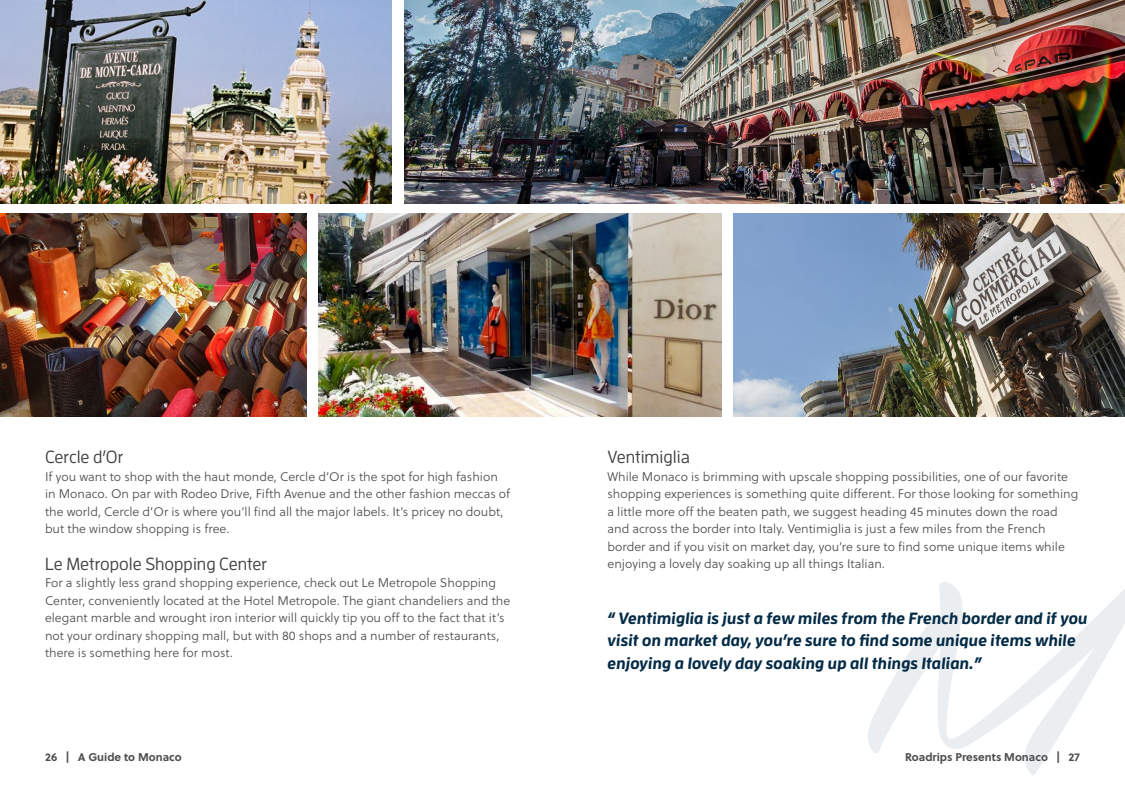
<style>
.page{position:relative;width:1125px;height:788px;background:#fff}
.page>*{position:absolute;margin:0;border:0;box-sizing:border-box;transform-origin:0 0}
.t1{font:500 17.5px "Enzo OT";color:#414042}
.t2{font:italic 700 16.25px/22.5px "Enzo OT";color:#042b46}
.t3{font:12.5px/17.5px "Soleil Lt";color:#4d4d4f}
.t4{font:700 11.25px "Soleil";color:#4d4d4f}
</style>
<div class="page">
<img style="left:0;top:0;width:392px;height:203px">
<img style="left:0;top:214px;width:307px;height:203px">
<img style="left:319px;top:214px;width:403px;height:203px">
<img style="left:405px;top:0;width:720px;height:203px">
<img style="left:733px;top:214px;width:392px;height:203px">
<h1 class="t1" style="left:45px;top:447px;width:80px">Cercle d’Or</h1>
<p class="t3" style="left:45px;top:467px;width:467px">If you want to shop with the haut monde, Cercle d’Or is the spot for high fashion in Monaco. On par with Rodeo Drive, Fifth Avenue and the other fashion meccas of the world, Cercle d’Or is where you’ll find all the major labels. It’s pricey no doubt, but the window shopping is free.</p>
<h1 class="t1" style="left:45px;top:553px;width:224px">Le Metropole Shopping Center</h1>
<p class="t3" style="left:45px;top:574px;width:467px">For a slightly less grand shopping experience, check out Le Metropole Shopping Center, conveniently located at the Hotel Metropole. The giant chandeliers and the elegant marble and wrought iron interior will quickly tip you off to the fact that it’s not your ordinary shopping mall, but with 80 shops and a number of restaurants, there is something here for most.</p>
<h1 class="t1" style="left:608px;top:447px;width:84px">Ventimiglia</h1>
<p class="t3" style="left:608px;top:467px;width:472px">While Monaco is brimming with upscale shopping possibilities, one of our favorite shopping experiences is something quite different. For those looking for something a little more off the beaten path, we suggest heading 45 minutes down the road and across the border into Italy. Ventimiglia is just a few miles from the French border and if you visit on market day, you’re sure to find some unique items while enjoying a lovely day soaking up all things Italian.</p>
<h2 class="t2" style="left:608px;top:606px;width:482px">“ Ventimiglia is just a few miles from the French border and if you visit on market day, you’re sure to find some unique items while enjoying a lovely day soaking up all things Italian.”</h2>
<p class="t4" style="left:45px;top:748px;width:138px">26 | A Guide to Monaco</p>
<p class="t4" style="left:905px;top:748px;width:176px">Roadrips Presents Monaco | 27</p>
</div>
